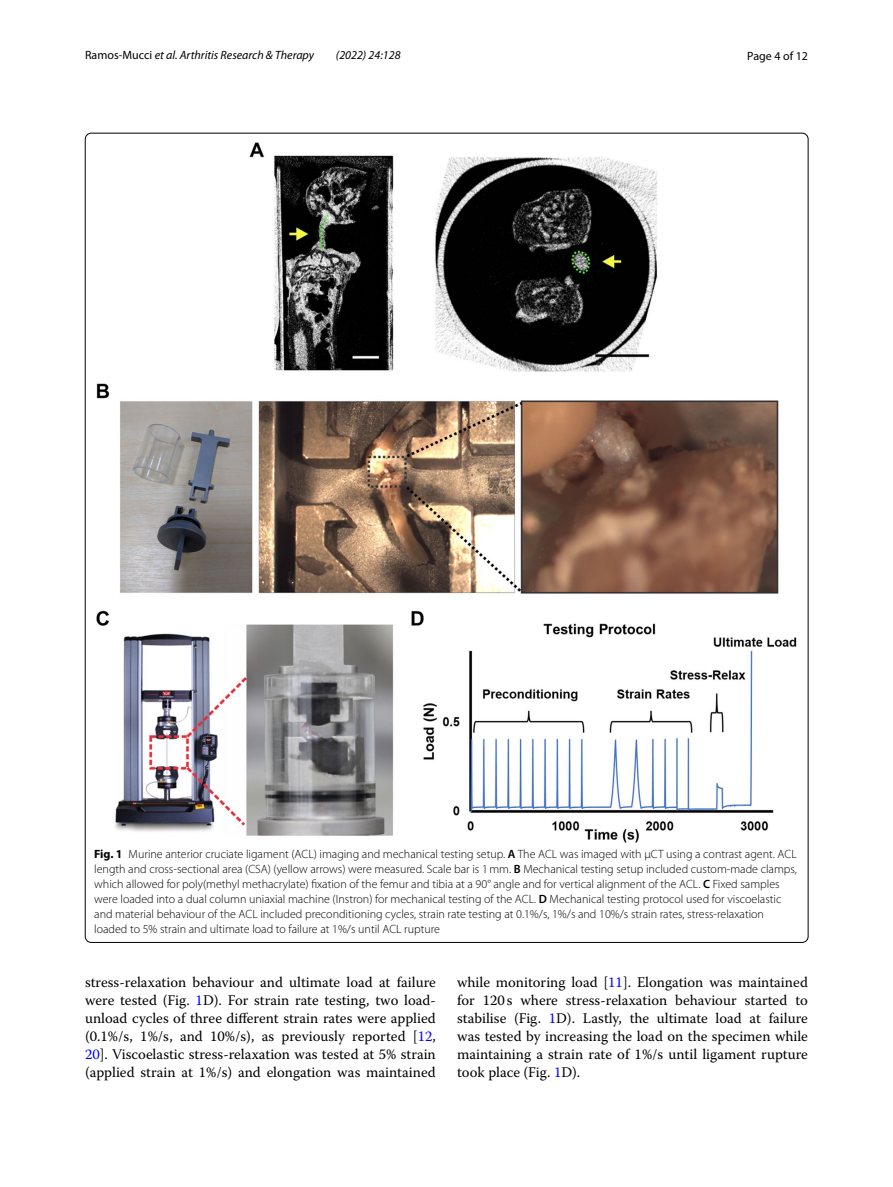
<style>
.page{position:relative;width:893px;height:1187px;background:#fff}
.page>*{position:absolute;margin:0;border:0;box-sizing:border-box;transform-origin:0 0}
.t1{font:14.7px/18px "Warnock Pro";color:#000;text-align:justify}
.t2{font:300 12px/15px "Myriad Pro";color:#000}
.t3{font:italic 12px "Myriad Pro";color:#000}
.t4{font:12px "Myriad Pro";color:#000}
.s1{font-style:normal}
.s2{font-weight:700}
.s3{font-weight:600}
.s4{color:#00f}
</style>
<div class="page">
<img style="left:96px;top:142px;width:701px;height:700px">
<p class="t3" style="left:85px;top:48px;width:231px"><span class="s1">Ramos‑Mucci</span> et al. Arthritis Research &amp; Therapy</p>
<p class="t3" style="left:336px;top:48px;width:66px">(2022) 24:128</p>
<p class="t4" style="left:747px;top:48px;width:62px">Page 4 of 12</p>
<p class="t2" style="left:94px;top:846px;width:704px"><span class="s2">Fig. 1</span> Murine anterior cruciate ligament (ACL) imaging and mechanical testing setup. <span class="s3">A</span> The ACL was imaged with μCT using a contrast agent. ACL length and cross-sectional area (CSA) (yellow arrows) were measured. Scale bar is 1mm. <span class="s3">B</span> Mechanical testing setup included custom-made clamps, which allowed for poly(methyl methacrylate) fixation of the femur and tibia at a 90° angle and for vertical alignment of the ACL. <span class="s3">C</span> Fixed samples were loaded into a dual column uniaxial machine (Instron) for mechanical testing of the ACL. <span class="s3">D</span> Mechanical testing protocol used for viscoelastic and material behaviour of the ACL included preconditioning cycles, strain rate testing at 0.1%/s, 1%/s and 10%/s strain rates, stress-relaxation loaded to 5% strain and ultimate load to failure at 1%/s until ACL rupture</p>
<p class="t1" style="left:85px;top:972px;width:352px">stress-relaxation behaviour and ultimate load at failure were tested (Fig. <span class="s4">1</span>D). For strain rate testing, two load&shy;unload cycles of three different strain rates were applied (0.1%/s, 1%/s, and 10%/s), as previously reported [<span class="s4">12</span>, <span class="s4">20</span>]. Viscoelastic stress-relaxation was tested at 5% strain (applied strain at 1%/s) and elongation was maintained</p>
<p class="t1" style="left:457px;top:972px;width:352px">while monitoring load [<span class="s4">11</span>]. Elongation was maintained for 120s where stress-relaxation behaviour started to stabilise (Fig. <span class="s4">1</span>D). Lastly, the ultimate load at failure was tested by increasing the load on the specimen while maintaining a strain rate of 1%/s until ligament rupture took place (Fig. <span class="s4">1</span>D).</p>
</div>
